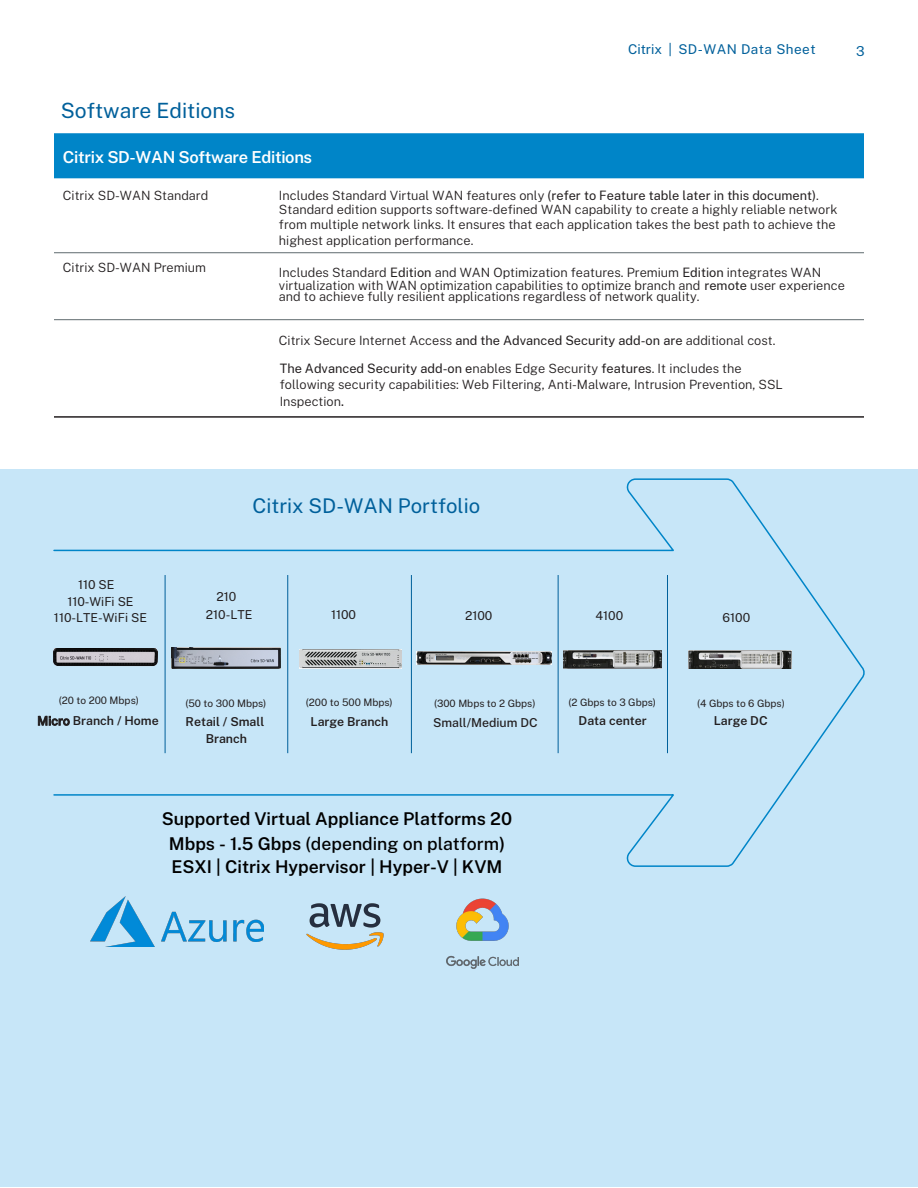
<style>
.page{position:relative;width:918px;height:1188px;background:#fff}
.page>*{position:absolute;margin:0;border:0;box-sizing:border-box;transform-origin:0 0}
.t1{font:21px "Public Sans";color:#00609b}
.t2{font:20.25px "Public Sans";color:#00609b}
.t3{font:600 17.55px/24.9px "Public Sans";color:#000;text-align:center}
.t4{font:600 16.5px "Public Sans";letter-spacing:-.02em;color:#fff}
.t5{font:13.5px "Public Sans";letter-spacing:.035em;color:#00609b}
.t6{font:13.5px "Public Sans";color:#00609b}
.t7{font:300 12.75px/16.4px "Public Sans";color:#231f20}
.t8{font:600 12.3px/17px "Public Sans";color:#231f20;text-align:center}
.t9{font:12.3px/17px "Public Sans";color:#231f20}
.t10{font:500 12.3px "Public Sans";color:#231f20}
.t11{font:10.2px "Public Sans";color:#231f20}
.t12{font:10.2px "Public Sans";color:#231f20}
.s1{font-weight:400}
.s2{font-style:inherit}
.s3{font-weight:500}
</style>
<div class="page">
<div style="left:0;top:469px;width:918px;height:718px;background:#c7e6f8"></div>
<div style="left:54px;top:133px;width:810px;height:45px;background:#0085c8"></div>
<hr style="left:54px;top:252px;width:216px;height:1px;background:#5f6b6e">
<hr style="left:270px;top:252px;width:243px;height:1px;background:#5f6b6e">
<hr style="left:513px;top:252px;width:351px;height:1px;background:#5f6b6e">
<hr style="left:54px;top:319px;width:216px;height:1px;background:#5f6b6e">
<hr style="left:270px;top:319px;width:243px;height:1px;background:#5f6b6e">
<hr style="left:513px;top:319px;width:351px;height:1px;background:#5f6b6e">
<hr style="left:54px;top:416px;width:216px;height:2px;background:#231f20">
<hr style="left:270px;top:416px;width:243px;height:2px;background:#231f20">
<hr style="left:513px;top:416px;width:351px;height:2px;background:#231f20">
<svg style="left:53px;top:478px;width:812px;height:389px"></svg>
<hr style="left:165px;top:575px;width:1px;height:178px;background:#00609b">
<hr style="left:287px;top:575px;width:1px;height:178px;background:#00609b">
<hr style="left:411px;top:575px;width:1px;height:178px;background:#00609b">
<hr style="left:558px;top:575px;width:1px;height:178px;background:#00609b">
<hr style="left:667px;top:575px;width:1px;height:178px;background:#00609b">
<img style="left:54px;top:648px;width:104px;height:18px">
<img style="left:172px;top:648px;width:109px;height:20px">
<img style="left:299px;top:649px;width:103px;height:19px">
<img style="left:417px;top:651px;width:135px;height:13px">
<img style="left:563px;top:650px;width:99px;height:18px">
<img style="left:689px;top:650px;width:102px;height:19px">
<img style="left:306px;top:904px;width:77px;height:46px">
<img style="left:91px;top:897px;width:173px;height:50px">
<img style="left:446px;top:898px;width:73px;height:71px">
<h1 class="t1" style="left:61px;top:95px;width:176px">Software Editions</h1>
<p class="t4" style="left:63px;top:145px;width:251px">Citrix SD-WAN Software Editions</p>
<p class="t5" style="left:628px;top:39px;width:189px">Citrix | SD-WAN Data Sheet</p>
<p class="t6" style="left:856px;top:41px;width:10px">3</p>
<p class="t7" style="left:63px;top:187px;width:147px">Citrix SD-WAN Standard</p>
<p class="t7" style="left:279px;top:188px;width:560px;line-height:13.6px">Includes Standard Virtual WAN features only <span class="s1">(refer to Feature table later in this document)</span>.<br>Standard edition supports software-defined WAN capability to create a highly reliable network</p>
<p class="t7" style="left:279px;top:216px;width:558px;line-height:15.3px">from multiple network links. It ensures that each application takes the best path to achieve the highest application performance.</p>
<p class="t7" style="left:63px;top:258px;width:145px">Citrix SD-WAN Premium</p>
<p class="t7" style="left:279px;top:265px;width:567px;line-height:13px">Includes Standard <span class="s1">Edition</span> and WAN Optimization features. Premium <span class="s1">Edition</span> integrates WAN virtualization with WAN optimization capabilities to optimize branch and <span class="s1">remote</span> user experience</p>
<p class="t7" style="left:279px;top:288px;width:422px">and to achieve fully resilient applications regardless of network quality.</p>
<p class="t7" style="left:279px;top:331px;width:498px">Citrix Secure Internet Access <span class="s1">and the Advanced Security add-on are</span> additional cost.</p>
<p class="t7" style="left:280px;top:360px;width:505px"><span class="s1">The Advanced Security add-on e</span>nables Edge Security <span class="s1">features</span>. It includes the following security capabilities: Web Filtering, Anti-Malware, Intrusion Prevention, SSL<br>Inspection<span class="s1">.</span></p>
<p class="t9" style="left:67px;top:575px;width:68px;text-indent:11px">110 SE<br>110-Wi<span class="s2">Fi</span> SE</p>
<p class="t9" style="left:54px;top:608px;width:94px">110-LTE-W<span class="s2">iFi</span> SE</p>
<h2 class="t2" style="left:253px;top:491px;width:229px">Citrix SD-WAN Portfolio</h2>
<p class="t9" style="left:206px;top:586px;width:48px;line-height:18.6px;text-align:center">21<span class="s2">0<br></span>210-LTE</p>
<p class="t9" style="left:331px;top:605px;width:27px">1100</p>
<p class="t9" style="left:465px;top:606px;width:29px">2100</p>
<p class="t12" style="left:59px;top:692px;width:82px"><span class="s2">(20 to</span> 200 Mbps)</p>
<p class="t12" style="left:306px;top:695px;width:88px"><span class="s2">(200 to</span> 500 Mbps)</p>
<p class="t12" style="left:185px;top:695px;width:82px"><span class="s2">(</span>5<span class="s2">0 to</span> 300 Mbps)</p>
<p class="t11" style="left:434px;top:696px;width:103px">(300 Mbps to 2 G<span class="s2">b</span>ps)</p>
<p class="t8" style="left:37px;top:711px;width:123px"><span class="s3">Micro</span> Branch / Home</p>
<p class="t8" style="left:186px;top:712px;width:80px">Retail / Small<br>Branch</p>
<p class="t8" style="left:311px;top:712px;width:79px">Large Branch</p>
<p class="t10" style="left:433px;top:713px;width:106px">Small/Medium DC</p>
<h3 class="t3" style="left:162px;top:805px;width:352px">Supported Virtual Appliance Platforms 20<br>Mbps - 1.5 Gbps <span class="s3">(depending on platform</span>)</h3>
<h3 class="t3" style="left:171px;top:853px;width:332px">ESXI | Citrix Hypervisor | Hyper-V | KVM</h3>
<p class="t9" style="left:595px;top:606px;width:29px">4100</p>
<p class="t11" style="left:569px;top:694px;width:89px">(2 Gbps to <span class="s2">3 Gbps)</span></p>
<p class="t8" style="left:579px;top:711px;width:70px">Data center</p>
<p class="t9" style="left:723px;top:608px;width:29px">610<span class="s2">0</span></p>
<p class="t11" style="left:697px;top:696px;width:89px">(4 Gbps to 6 Gbps)</p>
<p class="t8" style="left:714px;top:712px;width:55px">Large DC</p>
</div>
